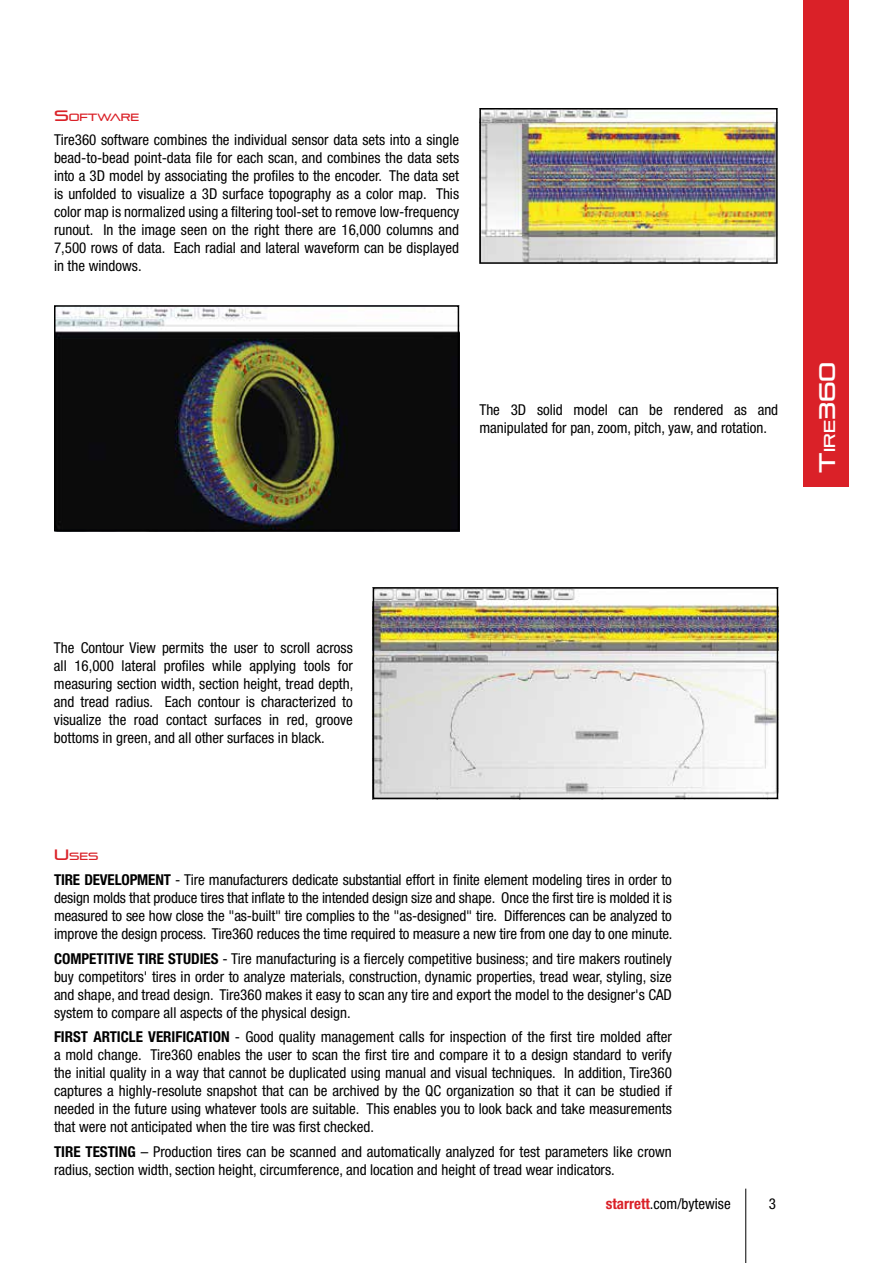
<style>
.page{position:relative;width:893px;height:1263px;background:#fff}
.page>*{position:absolute;margin:0;border:0;box-sizing:border-box;transform-origin:0 0}
.t1{font:22.5px "Pirulen";color:#fff}
.t2{font:condensed 15px/18px "Helvetica Neue LT Pro";color:#000;text-align:justify}
.t3{font:10.5px "Pirulen";color:#da2128}
.s1{font-size:15px}
.s2{font-size:15.75px}
.s3{font-weight:700}
.s4{font-weight:700;color:#da2128}
</style>
<div class="page">
<hr style="left:745px;top:1188px;width:1px;height:75px;background:#000">
<div style="left:803px;top:0;width:46px;height:486px;background:#da2128"></div>
<img style="left:482px;top:111px;width:293px;height:150px">
<div style="left:479px;top:108px;width:299px;height:156px;border:2px solid #000"></div>
<img style="left:57px;top:308px;width:399px;height:220px">
<div style="left:54px;top:305px;width:405px;height:226px;border:2px solid #000"></div>
<img style="left:376px;top:590px;width:399px;height:206px">
<div style="left:373px;top:587px;width:405px;height:212px;border:2px solid #000"></div>
<p class="t3" style="left:54px;top:110px;width:87px"><span class="s1">S</span> OFTWARE</p>
<p class="t2" style="left:54px;top:131px;width:407px">Tire360 software combines the individual sensor data sets into a single bead-to-bead point-data file for each scan, and combines the data sets into a 3D model by associating the profiles to the encoder. The data set is unfolded to visualize a 3D surface topography as a color map. This color map is normalized using a filtering tool-set to remove low-frequency runout. In the image seen on the right there are 16,000 columns and 7,500 rows of data. Each radial and lateral waveform can be displayed in the windows.</p>
<p class="t2" style="left:479px;top:400px;width:300px">The 3D solid model can be rendered as and manipulated for pan, zoom, pitch, yaw, and rotation.</p>
<h1 class="t1" style="left:813px;top:473px;width:112px;rotate:-90deg">T<span class="s2">IRE</span>360</h1>
<p class="t2" style="left:54px;top:639px;width:301px">The Contour View permits the user to scroll across all 16,000 lateral profiles while applying tools for measuring section width, section height, tread depth, and tread radius. Each contour is characterized to visualize the road contact surfaces in red, groove bottoms in green, and all other surfaces in black.</p>
<p class="t3" style="left:54px;top:850px;width:46px"><span class="s1">U</span>SES</p>
<p class="t2" style="left:54px;top:870px;width:620px"><span class="s3">TIRE DEVELOPMENT</span> - Tire manufacturers dedicate substantial effort in finite element modeling tires in order to design molds that produce tires that inflate to the intended design size and shape. Once the first tire is molded it is measured to see how close the "as-built" tire complies to the "as-designed" tire. Differences can be analyzed to improve the design process. Tire360 reduces the time required to measure a new tire from one day to one minute.</p>
<p class="t2" style="left:54px;top:949px;width:619px"><span class="s3">COMPETITIVE TIRE STUDIES</span> - Tire manufacturing is a fiercely competitive business; and tire makers routinely buy competitors' tires in order to analyze materials, construction, dynamic properties, tread wear, styling, size and shape, and tread design. Tire360 makes it easy to scan any tire and export the model to the designer's CAD system to compare all aspects of the physical design.</p>
<p class="t2" style="left:54px;top:1028px;width:619px"><span class="s3">FIRST ARTICLE VERIFICATION</span> - Good quality management calls for inspection of the first tire molded after a mold change. Tire360 enables the user to scan the first tire and compare it to a design standard to verify the initial quality in a way that cannot be duplicated using manual and visual techniques. In addition, Tire360 captures a highly-resolute snapshot that can be archived by the QC organization so that it can be studied if needed in the future using whatever tools are suitable. This enables you to look back and take measurements that were not anticipated when the tire was first checked.</p>
<p class="t2" style="left:54px;top:1143px;width:619px"><span class="s3">TIRE TESTING</span> – Production tires can be scanned and automatically analyzed for test parameters like crown radius, section width, section height, circumference, and location and height of tread wear indicators.</p>
<p class="t2" style="left:606px;top:1195px;width:126px"><span class="s4">starrett</span>.com/bytewise</p>
<p class="t2" style="left:769px;top:1195px;width:9px">3</p>
</div>
